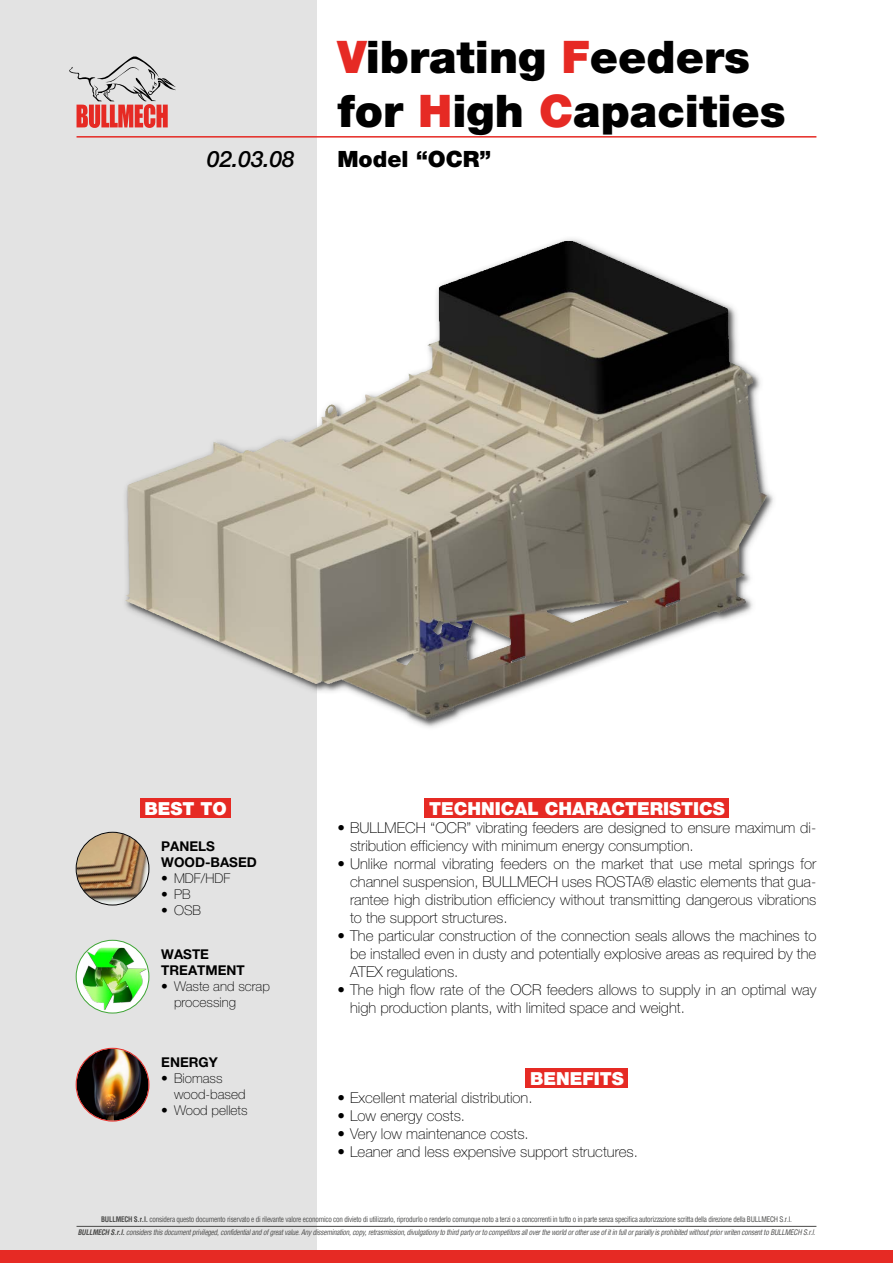
<style>
.page{position:relative;width:893px;height:1263px;background:#fff}
.page>*{position:absolute;margin:0;border:0;box-sizing:border-box;transform-origin:0 0}
.t1{font:900 45px/54px "Helvetica Neue LT Pro";color:#000}
.t2{font:900 22.5px "Helvetica Neue LT Pro";color:#000}
.t3{font:italic 500 22.5px "Helvetica Neue LT Pro";color:#000}
.t4{font:900 18px "Helvetica Neue LT Pro";color:#fff}
.t5{font:100 15px/18px "Helvetica Neue LT Pro";color:#000}
.t6{font:100 13.5px/16.2px "Helvetica Neue LT Pro";color:#000}
.t7{font:700 13.5px/16.2px "Helvetica Neue LT Pro";color:#000}
.t8{font:italic condensed 7.5px/13.5px "Helvetica";letter-spacing:-.03em;color:#4a4a49;text-align:center;scale:.95 1}
.s1{color:#e62a24}
.s2{font-weight:700;font-style:normal}
.s3{font-style:normal}
.s4{font-weight:700}
</style>
<div class="page">
<div style="left:0;top:0;width:316px;height:1250px;background:#e3e3e3"></div>
<hr style="left:77px;top:136px;width:739px;height:2px;background:#e62a24">
<svg style="left:69px;top:56px;width:107px;height:72px"></svg>
<div style="left:0;top:1250px;width:893px;height:13px;background:#e62a24"></div>
<hr style="left:77px;top:1226px;width:739px;height:1px;background:#4a4a49">
<div style="left:425px;top:798px;width:304px;height:20px;background:#e62a24"></div>
<div style="left:526px;top:1068px;width:102px;height:20px;background:#e62a24"></div>
<div style="left:120px;top:235px;width:659px;height:496px;background:#000;opacity:.45"></div>
<img style="left:439px;top:241px;width:125px;height:85px">
<div style="left:140px;top:798px;width:91px;height:20px;background:#e62a24"></div>
<img style="left:77px;top:833px;width:72px;height:72px;border-radius:36px">
<div style="left:76px;top:832px;width:73px;height:73px;border:1px solid #000;border-radius:50%"></div>
<svg style="left:76px;top:940px;width:73px;height:73px"></svg>
<img style="left:83px;top:948px;width:64px;height:62px">
<div style="left:76px;top:940px;width:73px;height:73px;border:1px solid #3fa535;border-radius:50%"></div>
<img style="left:77px;top:1049px;width:72px;height:72px;border-radius:36px">
<div style="left:76px;top:1048px;width:73px;height:73px;border:1px solid #e62a24;border-radius:50%"></div>
<h1 class="t1" style="left:337px;top:30px;width:450px"><span class="s1">V</span>ibrating <span class="s1">F</span>eeders for <span class="s1">H</span>igh <span class="s1">C</span>apacities</h1>
<h2 class="t3" style="left:207px;top:145px;width:89px">02.03.08</h2>
<h2 class="t2" style="left:337px;top:145px;width:155px">Model “OCR”</h2>
<p class="t4" style="left:144px;top:797px;width:84px">BEST TO</p>
<p class="t7" style="left:161px;top:837px;width:97px">PANELS<br>WOOD-BASED</p>
<p class="t6" style="left:161px;top:870px;width:71px">• MDF/HDF</p>
<p class="t6" style="left:161px;top:886px;width:31px">• PB</p>
<p class="t6" style="left:161px;top:902px;width:41px">• OSB</p>
<p class="t7" style="left:161px;top:945px;width:85px">WASTE<br>TREATMENT</p>
<p class="t6" style="left:174px;top:978px;width:97px;text-indent:-13px">• Waste and scrap processing</p>
<p class="t7" style="left:161px;top:1053px;width:58px">ENERGY</p>
<p class="t6" style="left:174px;top:1070px;width:73px;text-indent:-13px">• Biomass wood-based</p>
<p class="t6" style="left:161px;top:1102px;width:88px">• Wood pellets</p>
<p class="t4" style="left:429px;top:797px;width:297px">TECHNICAL CHARACTERISTICS</p>
<p class="t5" style="left:350px;top:818px;width:468px;text-indent:-13px">• BULLMECH “OCR” vibrating feeders are designed to ensure maximum di&shy;stribution efficiency with minimum energy consumption.</p>
<p class="t5" style="left:350px;top:854px;width:468px;text-align:justify;text-indent:-13px">• Unlike normal vibrating feeders on the market that use metal springs for channel suspension, BULLMECH uses ROSTA® elastic elements that gua&shy;rantee high distribution efficiency without transmitting dangerous vibrations to the support structures.</p>
<p class="t5" style="left:350px;top:926px;width:468px;text-align:justify;text-indent:-13px">• The particular construction of the connection seals allows the machines to be installed even in dusty and potentially explosive areas as required by the ATEX regulations.</p>
<p class="t5" style="left:350px;top:980px;width:468px;text-indent:-13px">• The high flow rate of the OCR feeders allows to supply in an optimal way high production plants, with limited space and weight.</p>
<p class="t4" style="left:530px;top:1067px;width:95px">BENEFITS</p>
<p class="t5" style="left:337px;top:1088px;width:197px">• Excellent material distribution.</p>
<p class="t5" style="left:337px;top:1106px;width:129px">• Low energy costs.</p>
<p class="t5" style="left:337px;top:1124px;width:193px">• Very low maintenance costs.</p>
<p class="t5" style="left:337px;top:1142px;width:302px">• Leaner and less expensive support structures.</p>
<p class="t8" style="left:78px;top:1212px;width:778px"><span class="s2">BULLMECH S.r.l.</span> <span class="s3">considera questo documento riservato e di rilevante valore economico con divieto di utilizzarlo, riprodurlo o renderlo comunque noto a terzi o a concorrenti in tutto o in parte senza specifica autorizzazione scritta della direzione della BULLMECH S.r.l.<br></span><span class="s4">BULLMECH S.r.l.</span> considers this document privileged, confidential and of great value. Any dissemination, copy, retrasmission, divulgationy to third party or to competitors all over the world or other use of it in full or parially is prohibited without prior writen consent to BULLMECH S.r.l.</p>
</div>
